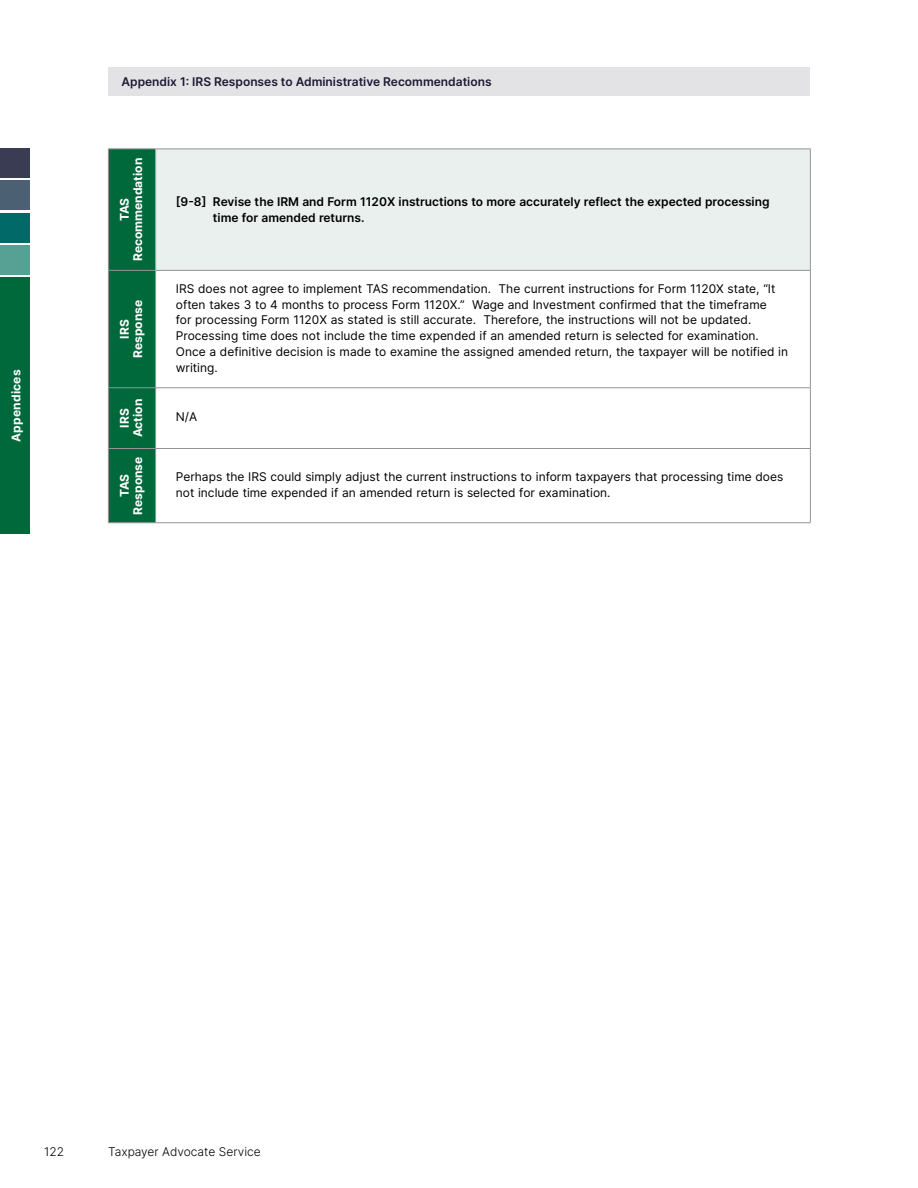
<style>
.page{position:relative;width:918px;height:1188px;background:#fff}
.page>*{position:absolute;margin:0;border:0;box-sizing:border-box;transform-origin:0 0}
.TBody-left{font:12px/15.8px "Inter";color:#000}
.TBody-TAS_Recommenda{font:600 12px/15.8px "Inter";color:#000}
.t1{font:600 12px "Inter";color:#1d1934}
.TH1__8pt_center_alig{font:700 12px/13.5px "Inter";color:#fff;text-align:center}
.t2{font:300 12px "Inter";color:#000}
.TH1__8pt_center_alig-2{font:700 12px "Inter";letter-spacing:.02em;color:#fff}
</style>
<div class="page">
<div style="left:0;top:278px;width:29px;height:256px;background:#00693b"></div>
<div style="left:0;top:148px;width:29px;height:30px;background:#3a3c53"></div>
<div style="left:0;top:181px;width:29px;height:29px;background:#4b6173"></div>
<div style="left:0;top:245px;width:29px;height:30px;background:#56a194"></div>
<div style="left:0;top:213px;width:29px;height:29px;background:#016967"></div>
<div style="left:108px;top:68px;width:702px;height:28px;background:#e3e3e6"></div>
<div style="left:109px;top:149px;width:46px;height:373px;background:#00693b"></div>
<div style="left:156px;top:149px;width:654px;height:121px;background:#eaf0ee"></div>
<hr style="left:108px;top:270px;width:48px;height:1px;background:#939598">
<hr style="left:108px;top:387px;width:48px;height:1px;background:#939598">
<hr style="left:108px;top:448px;width:48px;height:1px;background:#939598">
<hr style="left:156px;top:387px;width:655px;height:1px;background:#939598">
<hr style="left:156px;top:448px;width:655px;height:1px;background:#939598">
<hr style="left:108px;top:148px;width:48px;height:1px;background:#939598">
<hr style="left:108px;top:149px;width:1px;height:121px;background:#939598">
<hr style="left:108px;top:271px;width:1px;height:116px;background:#939598">
<hr style="left:108px;top:388px;width:1px;height:60px;background:#939598">
<hr style="left:108px;top:449px;width:1px;height:73px;background:#939598">
<hr style="left:108px;top:522px;width:48px;height:1px;background:#939598">
<hr style="left:155px;top:271px;width:1px;height:116px;background:#939598">
<hr style="left:810px;top:271px;width:1px;height:116px;background:#939598">
<hr style="left:155px;top:388px;width:1px;height:60px;background:#939598">
<hr style="left:810px;top:388px;width:1px;height:60px;background:#939598">
<hr style="left:155px;top:449px;width:1px;height:73px;background:#939598">
<hr style="left:810px;top:449px;width:1px;height:73px;background:#939598">
<hr style="left:156px;top:522px;width:655px;height:1px;background:#939598">
<hr style="left:156px;top:148px;width:655px;height:1px;background:#939598">
<hr style="left:155px;top:149px;width:1px;height:121px;background:#939598">
<hr style="left:810px;top:149px;width:1px;height:121px;background:#939598">
<hr style="left:156px;top:270px;width:655px;height:1px;background:#939598">
<p class="TH1__8pt_center_alig-2" style="left:7px;top:442px;width:74px;rotate:-90deg">Appendices</p>
<p class="t1" style="left:122px;top:73px;width:372px">Appendix 1: IRS Responses to Administrative Recommendations</p>
<p class="TH1__8pt_center_alig" style="left:117px;top:261px;width:105px;rotate:-90deg">TAS<br>Recommendation</p>
<p class="TH1__8pt_center_alig" style="left:117px;top:358px;width:60px;rotate:-90deg">IRS<br>Response</p>
<p class="TH1__8pt_center_alig" style="left:117px;top:437px;width:40px;rotate:-90deg">IRS<br>Action</p>
<p class="TH1__8pt_center_alig" style="left:117px;top:515px;width:60px;rotate:-90deg">TAS<br>Response</p>
<p class="TBody-TAS_Recommenda" style="left:213px;top:194px;width:558px;text-indent:-37px">[9-8] Revise the IRM and Form 1120X instructions to more accurately reflect the expected processing time for amended returns.</p>
<p class="TBody-left" style="left:176px;top:280px;width:614px">IRS does not agree to implement TAS recommendation. The current instructions for Form 1120X state, “It often takes 3 to 4 months to process Form 1120X.” Wage and Investment confirmed that the timeframe<br>for processing Form 1120X as stated is still accurate. Therefore, the instructions will not be updated.<br>Processing time does not include the time expended if an amended return is selected for examination.<br>Once a definitive decision is made to examine the assigned amended return, the taxpayer will be notified in writing.</p>
<p class="TBody-left" style="left:176px;top:409px;width:23px">N/A</p>
<p class="TBody-left" style="left:176px;top:468px;width:609px">Perhaps the IRS could simply adjust the current instructions to inform taxpayers that processing time does not include time expended if an amended return is selected for examination.</p>
<p class="t2" style="left:44px;top:1143px;width:21px">122</p>
<p class="t2" style="left:108px;top:1143px;width:154px">Taxpayer Advocate Service</p>
</div>
